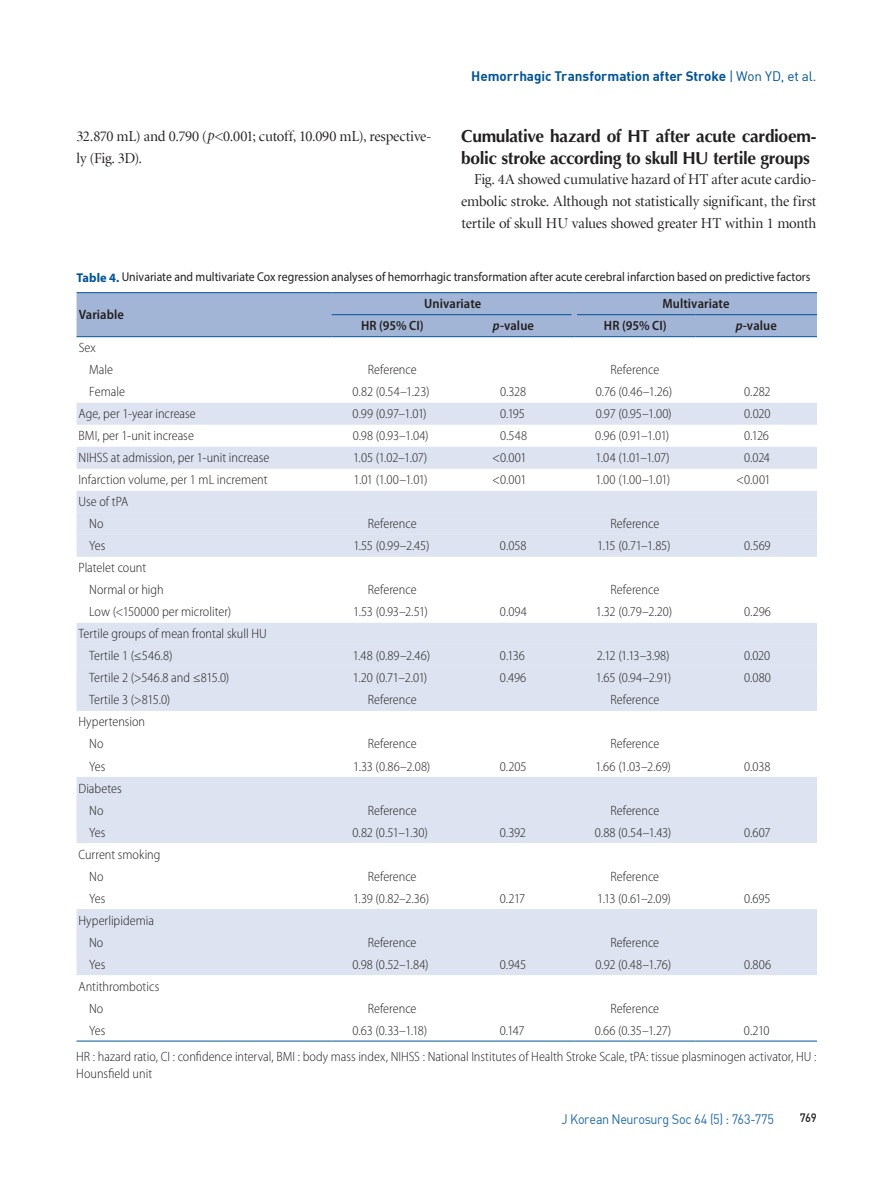
<style>
.page{position:relative;width:893px;height:1191px;background:#fff}
.page>*{position:absolute;margin:0;border:0;box-sizing:border-box;transform-origin:0 0}
.t1{font:700 17.25px/21.8px "Optima";letter-spacing:-.02em;color:#231f20}
.t2{font:15px/21.8px "Minion LT Display";letter-spacing:-.01em;color:#231f20}
.t3{font:300 semi-condensed 13.5px/22px "Myriad Pro";color:#231f20}
.t4{font:600 semi-condensed 13.5px "Myriad Pro";letter-spacing:.005em;color:#231f20}
.t5{font:700 13.5px "DIN";letter-spacing:-.005em;color:#005495}
.t6{font:13.5px "DIN";letter-spacing:-.02em;color:#2369a5;scale:.93 1}
.t7{font:12.75px "Myriad Pro";color:#231f20;scale:.92 1}
.t8{font:12px "Dinmed";color:#231f20;scale:.93 1}
.s1{font-weight:400}
.s2{font-family:"Minion LT";font-style:italic}
.s3{font-weight:700;color:#005495}
.s4{font-style:italic}
</style>
<div class="page">
<div style="left:77px;top:293px;width:740px;height:43px;background:#a3b5d6"></div>
<svg style="left:77px;top:403px;width:740px;height:66px;fill:#dde3f0"></svg>
<div style="left:77px;top:491px;width:740px;height:22px;background:#dde3f0"></div>
<svg style="left:77px;top:513px;width:740px;height:462px;fill:#dde3f0"></svg>
<hr style="left:577px;top:314px;width:119px;height:1px;background:#005495">
<hr style="left:696px;top:314px;width:121px;height:1px;background:#005495">
<hr style="left:332px;top:314px;width:121px;height:1px;background:#005495">
<hr style="left:453px;top:314px;width:119px;height:1px;background:#005495">
<hr style="left:77px;top:1040px;width:255px;height:1px;background:#005495">
<hr style="left:332px;top:1040px;width:121px;height:1px;background:#005495">
<hr style="left:453px;top:1040px;width:121px;height:1px;background:#005495">
<hr style="left:574px;top:1040px;width:122px;height:1px;background:#005495">
<hr style="left:696px;top:1040px;width:121px;height:1px;background:#005495">
<div style="left:572px;top:293px;width:5px;height:22px;background:#a3b5d6"></div>
<div style="left:572px;top:315px;width:5px;height:21px;background:#a3b5d6"></div>
<hr style="left:77px;top:292px;width:255px;height:1px;background:#005495">
<hr style="left:77px;top:336px;width:255px;height:1px;background:#005495">
<hr style="left:332px;top:292px;width:121px;height:1px;background:#005495">
<hr style="left:453px;top:292px;width:121px;height:1px;background:#005495">
<hr style="left:574px;top:292px;width:122px;height:1px;background:#005495">
<hr style="left:696px;top:292px;width:121px;height:1px;background:#005495">
<hr style="left:332px;top:336px;width:121px;height:1px;background:#005495">
<hr style="left:453px;top:336px;width:121px;height:1px;background:#005495">
<hr style="left:574px;top:336px;width:122px;height:1px;background:#005495">
<hr style="left:696px;top:336px;width:121px;height:1px;background:#005495">
<p class="t5" style="left:471px;top:68px;width:347px">Hemorrhagic Transformation after Stroke <span class="s1">| Won YD, et al.</span></p>
<p class="t2" style="left:76px;top:126px;width:357px">32.870 mL) and 0.790 (<span class="s2">p</span>&lt;0.001; cutoff, 10.090 mL), respective&shy;ly (Fig. 3D).</p>
<p class="t1" style="left:461px;top:126px;width:357px">Cumulative hazard of HT after acute cardioem&shy;bolic stroke according to skull HU tertile groups</p>
<p class="t2" style="left:461px;top:169px;width:357px;text-align:justify;text-indent:13px">Fig. 4A showed cumulative hazard of HT after acute cardio&shy;embolic stroke. Although not statistically significant, the first tertile of skull HU values showed greater HT within 1 month</p>
<p class="t7" style="left:77px;top:269px;width:799px"><span class="s3">Table 4.</span> Univariate and multivariate Cox regression analyses of hemorrhagic transformation after acute cerebral infarction based on predictive factors</p>
<p class="t4" style="left:79px;top:306px;width:47px">Variable</p>
<p class="t4" style="left:424px;top:295px;width:59px">Univariate</p>
<p class="t4" style="left:662px;top:295px;width:69px">Multivariate</p>
<p class="t4" style="left:361px;top:317px;width:64px">HR (95% CI)</p>
<p class="t4" style="left:493px;top:317px;width:43px"><span class="s4">p</span>-value</p>
<p class="t4" style="left:604px;top:317px;width:64px">HR (95% CI)</p>
<p class="t4" style="left:736px;top:317px;width:43px"><span class="s4">p</span>-value</p>
<p class="t3" style="left:89px;top:337px;width:25px;text-indent:-11px">Sex<br>Male</p>
<p class="t3" style="left:368px;top:359px;width:50px">Reference</p>
<p class="t3" style="left:611px;top:359px;width:50px">Reference</p>
<p class="t3" style="left:89px;top:381px;width:37px">Female</p>
<p class="t3" style="left:353px;top:381px;width:78px">0.82 (0.54–1.23)</p>
<p class="t3" style="left:500px;top:381px;width:28px">0.328</p>
<p class="t3" style="left:596px;top:381px;width:78px">0.76 (0.46–1.26)</p>
<p class="t3" style="left:744px;top:381px;width:28px">0.282</p>
<p class="t3" style="left:79px;top:403px;width:119px">Age, per 1-year increase</p>
<p class="t3" style="left:353px;top:403px;width:76px">0.99 (0.97–1.01)</p>
<p class="t3" style="left:500px;top:403px;width:26px">0.195</p>
<p class="t3" style="left:596px;top:403px;width:78px">0.97 (0.95–1.00)</p>
<p class="t3" style="left:744px;top:403px;width:28px">0.020</p>
<p class="t3" style="left:79px;top:425px;width:117px">BMI, per 1-unit increase</p>
<p class="t3" style="left:353px;top:425px;width:77px">0.98 (0.93–1.04)</p>
<p class="t3" style="left:500px;top:425px;width:29px">0.548</p>
<p class="t3" style="left:595px;top:425px;width:76px">0.96 (0.91–1.01)</p>
<p class="t3" style="left:744px;top:425px;width:26px">0.126</p>
<p class="t3" style="left:79px;top:447px;width:192px">NIHSS at admission, per 1-unit increase</p>
<p class="t3" style="left:353px;top:447px;width:76px">1.05 (1.02–1.07)</p>
<p class="t3" style="left:492px;top:447px;width:36px">&lt;0.001</p>
<p class="t3" style="left:595px;top:447px;width:76px">1.04 (1.01–1.07)</p>
<p class="t3" style="left:744px;top:447px;width:27px">0.024</p>
<p class="t3" style="left:79px;top:469px;width:190px">Infarction volume, per 1 mL increment</p>
<p class="t3" style="left:353px;top:469px;width:76px">1.01 (1.00–1.01)</p>
<p class="t3" style="left:492px;top:469px;width:36px">&lt;0.001</p>
<p class="t3" style="left:595px;top:469px;width:76px">1.00 (1.00–1.01)</p>
<p class="t3" style="left:736px;top:469px;width:36px">&lt;0.001</p>
<p class="t3" style="left:89px;top:491px;width:41px;text-indent:-11px">Use of tPA<br>No</p>
<p class="t3" style="left:368px;top:513px;width:50px">Reference</p>
<p class="t3" style="left:610px;top:513px;width:50px">Reference</p>
<p class="t3" style="left:89px;top:535px;width:18px">Yes</p>
<p class="t3" style="left:353px;top:535px;width:78px">1.55 (0.99–2.45)</p>
<p class="t3" style="left:500px;top:535px;width:28px">0.058</p>
<p class="t3" style="left:597px;top:535px;width:75px">1.15 (0.71–1.85)</p>
<p class="t3" style="left:744px;top:535px;width:28px">0.569</p>
<p class="t3" style="left:89px;top:557px;width:76px;text-indent:-11px">Platelet count<br>Normal or high</p>
<p class="t3" style="left:368px;top:579px;width:50px">Reference</p>
<p class="t3" style="left:610px;top:579px;width:50px">Reference</p>
<p class="t3" style="left:89px;top:601px;width:144px">Low (&lt;150000 per microliter)</p>
<p class="t3" style="left:353px;top:601px;width:76px">1.53 (0.93–2.51)</p>
<p class="t3" style="left:500px;top:601px;width:28px">0.094</p>
<p class="t3" style="left:596px;top:601px;width:78px">1.32 (0.79–2.20)</p>
<p class="t3" style="left:744px;top:601px;width:28px">0.296</p>
<p class="t3" style="left:89px;top:623px;width:179px;text-indent:-11px">Tertile groups of mean frontal skull HU<br>Tertile 1 (≤546.8)</p>
<p class="t3" style="left:353px;top:645px;width:79px">1.48 (0.89–2.46)</p>
<p class="t3" style="left:500px;top:645px;width:26px">0.136</p>
<p class="t3" style="left:597px;top:645px;width:74px">2.12 (1.13–3.98)</p>
<p class="t3" style="left:744px;top:645px;width:28px">0.020</p>
<p class="t3" style="left:89px;top:667px;width:142px">Tertile 2 (&gt;546.8 and ≤815.0)</p>
<p class="t3" style="left:353px;top:667px;width:76px">1.20 (0.71–2.01)</p>
<p class="t3" style="left:500px;top:667px;width:28px">0.496</p>
<p class="t3" style="left:596px;top:667px;width:77px">1.65 (0.94–2.91)</p>
<p class="t3" style="left:744px;top:667px;width:28px">0.080</p>
<p class="t3" style="left:89px;top:689px;width:83px">Tertile 3 (&gt;815.0)</p>
<p class="t3" style="left:368px;top:689px;width:50px">Reference</p>
<p class="t3" style="left:610px;top:689px;width:50px">Reference</p>
<p class="t3" style="left:89px;top:711px;width:58px;text-indent:-11px">Hypertension<br>No</p>
<p class="t3" style="left:368px;top:733px;width:50px">Reference</p>
<p class="t3" style="left:610px;top:733px;width:50px">Reference</p>
<p class="t3" style="left:89px;top:755px;width:18px">Yes</p>
<p class="t3" style="left:353px;top:755px;width:79px">1.33 (0.86–2.08)</p>
<p class="t3" style="left:500px;top:755px;width:28px">0.205</p>
<p class="t3" style="left:595px;top:755px;width:77px">1.66 (1.03–2.69)</p>
<p class="t3" style="left:744px;top:755px;width:28px">0.038</p>
<p class="t3" style="left:79px;top:777px;width:45px;text-align:center">Diabetes<br>No</p>
<p class="t3" style="left:368px;top:799px;width:50px">Reference</p>
<p class="t3" style="left:610px;top:799px;width:50px">Reference</p>
<p class="t3" style="left:89px;top:821px;width:18px">Yes</p>
<p class="t3" style="left:352px;top:821px;width:77px">0.82 (0.51–1.30)</p>
<p class="t3" style="left:500px;top:821px;width:28px">0.392</p>
<p class="t3" style="left:595px;top:821px;width:78px">0.88 (0.54–1.43)</p>
<p class="t3" style="left:744px;top:821px;width:28px">0.607</p>
<p class="t3" style="left:89px;top:843px;width:73px;text-indent:-11px">Current smoking<br>No</p>
<p class="t3" style="left:368px;top:865px;width:50px">Reference</p>
<p class="t3" style="left:610px;top:865px;width:50px">Reference</p>
<p class="t3" style="left:89px;top:887px;width:18px">Yes</p>
<p class="t3" style="left:353px;top:887px;width:78px">1.39 (0.82–2.36)</p>
<p class="t3" style="left:500px;top:887px;width:27px">0.217</p>
<p class="t3" style="left:597px;top:887px;width:75px">1.13 (0.61–2.09)</p>
<p class="t3" style="left:744px;top:887px;width:28px">0.695</p>
<p class="t3" style="left:89px;top:909px;width:66px;text-indent:-11px">Hyperlipidemia<br>No</p>
<p class="t3" style="left:368px;top:931px;width:50px">Reference</p>
<p class="t3" style="left:610px;top:931px;width:50px">Reference</p>
<p class="t3" style="left:89px;top:953px;width:18px">Yes</p>
<p class="t3" style="left:353px;top:953px;width:78px">0.98 (0.52–1.84)</p>
<p class="t3" style="left:500px;top:953px;width:28px">0.945</p>
<p class="t3" style="left:595px;top:953px;width:77px">0.92 (0.48–1.76)</p>
<p class="t3" style="left:744px;top:953px;width:29px">0.806</p>
<p class="t3" style="left:89px;top:975px;width:72px;text-indent:-11px">Antithrombotics<br>No</p>
<p class="t3" style="left:368px;top:997px;width:50px">Reference</p>
<p class="t3" style="left:610px;top:997px;width:50px">Reference</p>
<p class="t3" style="left:89px;top:1019px;width:18px">Yes</p>
<p class="t3" style="left:352px;top:1019px;width:76px">0.63 (0.33–1.18)</p>
<p class="t3" style="left:500px;top:1019px;width:26px">0.147</p>
<p class="t3" style="left:595px;top:1019px;width:78px">0.66 (0.35–1.27)</p>
<p class="t3" style="left:76px;top:1016px;width:742px;line-height:26.7px;text-indent:668px">0.210<br>HR : hazard ratio, CI : confidence interval, BMI : body mass index, NIHSS : National Institutes of Health Stroke Scale, tPA: tissue plasminogen activator, HU :</p>
<p class="t3" style="left:76px;top:1062px;width:77px">Hounsfield unit</p>
<p class="t6" style="left:561px;top:1110px;width:230px">J Korean Neurosurg Soc 64 (5) : 763-775</p>
<p class="t8" style="left:800px;top:1109px;width:20px">769</p>
</div>
